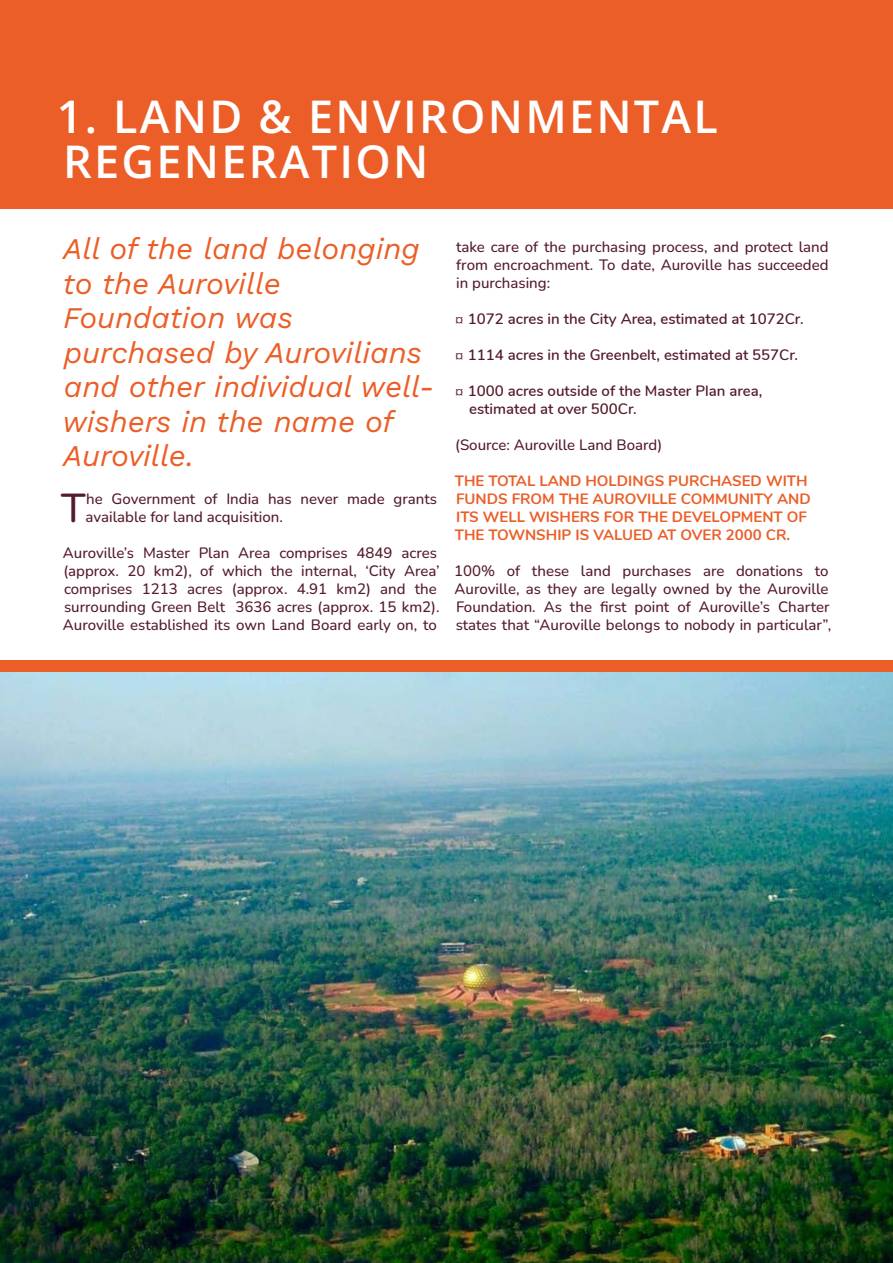
<style>
.page{position:relative;width:893px;height:1263px;background:#fff}
.page>*{position:absolute;margin:0;border:0;box-sizing:border-box;transform-origin:0 0}
.t1{font:600 45px/45px "Open Sans";letter-spacing:.05em;color:#fff}
.t2{font:500 40.35px "Nunito";color:#541b29}
.t3{font:italic 30px/34.5px "Work Sans";color:#eb5e27}
.t4{font:500 15px/18px "Nunito";color:#541b29}
.t5{font:600 15px/18px "Nunito";color:#541b29}
.t6{font:700 15px/18px "Nunito";color:#eb5e27}
</style>
<div class="page">
<div style="left:0;top:0;width:893px;height:208px;background:#eb5e27"></div>
<div style="left:0;top:660px;width:893px;height:12px;background:#eb5e27"></div>
<img style="left:0;top:672px;width:893px;height:591px">
<h1 class="t1" style="left:57px;top:93px;width:663px">1. LAND &amp; ENVIRONMENTAL<br>REGENERATION</h1>
<h3 class="t3" style="left:63px;top:230px;width:373px">All of the land belonging to the Auroville<br>Foundation was purchased by Aurovilians and other individual well&shy;wishers in the name of<br>Auroville.</h3>
<h2 class="t2" style="left:61px;top:480px;width:26px">T</h2>
<p class="t4" style="left:86px;top:489px;width:353px">he Government of India has never made grants available for land acquisition.</p>
<p class="t4" style="left:63px;top:543px;width:378px">Auroville’s Master Plan Area comprises 4849 acres (approx. 20 km2), of which the internal, ‘City Area’ comprises 1213 acres (approx. 4.91 km2) and the surrounding Green Belt 3636 acres (approx. 15 km2).<br>Auroville established its own Land Board early on, to</p>
<p class="t4" style="left:456px;top:237px;width:374px;text-align:justify">take care of the purchasing process, and protect land from encroachment. To date, Auroville has succeeded in purchasing:</p>
<p class="t5" style="left:455px;top:309px;width:350px">¤ 1072 acres in the City Area, estimated at 1072Cr.</p>
<p class="t5" style="left:455px;top:345px;width:345px">¤ 1114 acres in the Greenbelt, estimated at 557Cr.</p>
<p class="t5" style="left:469px;top:381px;width:295px;text-indent:-14px">¤ 1000 acres outside of the Master Plan area, estimated at over 500Cr.</p>
<p class="t4" style="left:455px;top:435px;width:209px">(Source: Auroville Land Board)</p>
<p class="t6" style="left:455px;top:471px;width:357px">THE TOTAL LAND HOLDINGS PURCHASED WITH FUNDS FROM THE AUROVILLE COMMUNITY AND ITS WELL WISHERS FOR THE DEVELOPMENT OF THE TOWNSHIP IS VALUED AT OVER 2000 CR.</p>
<p class="t4" style="left:454px;top:561px;width:379px">100% of these land purchases are donations to Auroville, as they are legally owned by the Auroville Foundation. As the first point of Auroville’s Charter states that “Auroville belongs to nobody in particular”,</p>
</div>
